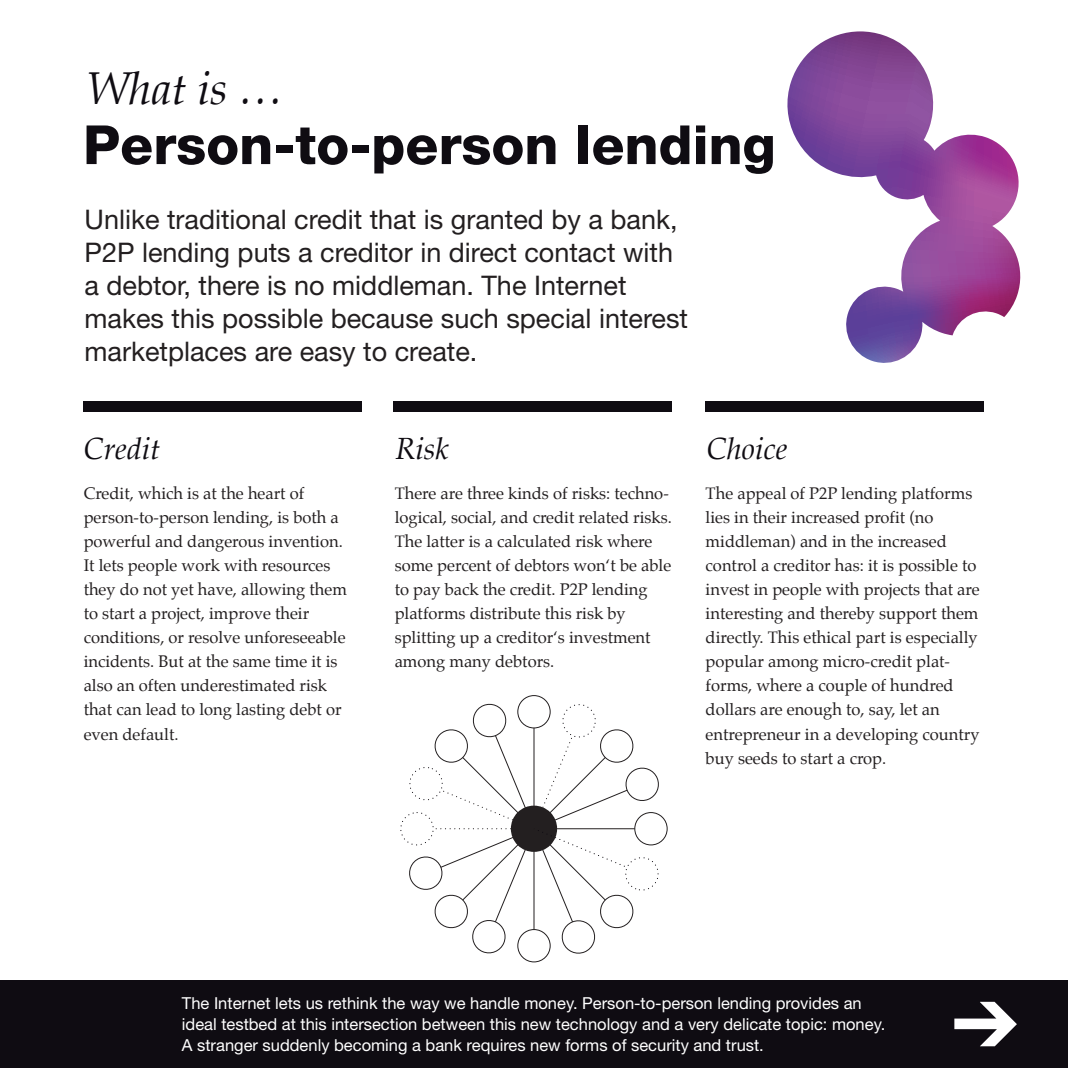
<style>
.page{position:relative;width:1068px;height:1068px;background:#fff}
.page>*{position:absolute;margin:0;border:0;box-sizing:border-box;transform-origin:0 0}
.t1{font:800 54px "Helvetica Neue";color:#0f0c12}
.t2{font:italic 45px "Palatino";color:#0f0c12}
.t3{font:italic 30px "Palatino";color:#0f0c12}
.t4{font:27px/33.2px "Helvetica Neue";color:#231f20}
.t5{font:16.5px/24.2px "Palatino";color:#231f20}
.t6{font:16.5px/21.1px "Helvetica Neue";color:#fff}
</style>
<div class="page">
<div style="left:634px;top:812px;width:33px;height:33px;border:1px solid #231f20;border-radius:50%"></div>
<div style="left:517px;top:929px;width:33px;height:32px;border:1px solid #231f20;border-radius:50%"></div>
<div style="left:400px;top:811px;width:33px;height:34px;border:1px dashed #0f0c12;border-radius:50%"></div>
<div style="left:517px;top:695px;width:33px;height:33px;border:1px solid #231f20;border-radius:50%"></div>
<svg style="left:407px;top:701px;width:254px;height:254px"></svg>
<svg style="left:787px;top:31px;width:234px;height:332px"></svg>
<div style="left:0;top:980px;width:1067px;height:87px;background:#0f0c12"></div>
<div style="left:84px;top:400px;width:278px;height:11px;background:#0f0c12"></div>
<div style="left:393px;top:400px;width:279px;height:11px;background:#0f0c12"></div>
<div style="left:705px;top:400px;width:279px;height:11px;background:#0f0c12"></div>
<svg style="left:954px;top:1001px;width:62px;height:45px"></svg>
<h2 class="t2" style="left:86px;top:53px;width:199px">What is …</h2>
<h1 class="t1" style="left:83px;top:113px;width:694px">Person-to-person lending</h1>
<h3 class="t4" style="left:84px;top:202px;width:605px">Unlike traditional credit that is granted by a bank, P2P lending puts a creditor in direct contact with a debtor, there is no middleman. The Internet makes this possible because such special interest marketplaces are easy to create.</h3>
<h3 class="t3" style="left:84px;top:425px;width:78px">Credit</h3>
<h3 class="t3" style="left:395px;top:425px;width:55px">Risk</h3>
<h3 class="t3" style="left:706px;top:425px;width:82px">Choice</h3>
<p class="t5" style="left:84px;top:480px;width:265px">Credit, which is at the heart of person-to-person lending, is both a powerful and dangerous invention.<br>It lets people work with resources they do not yet have, allowing them to start a project, improve their conditions, or resolve unforeseeable incidents. But at the same time it is also an often underestimated risk that can lead to long lasting debt or even default.</p>
<p class="t5" style="left:394px;top:480px;width:279px">There are three kinds of risks: techno&shy;logical, social, and credit related risks.<br>The latter is a calculated risk where some percent of debtors won‘t be able to pay back the credit. P2P lending platforms distribute this risk by splitting up a creditor‘s investment among many debtors.</p>
<p class="t5" style="left:705px;top:480px;width:275px">The appeal of P2P lending platforms lies in their increased profit (no middleman) and in the increased control a creditor has: it is possible to invest in people with projects that are interesting and thereby support them directly. This ethical part is especially popular among micro-credit plat&shy;forms, where a couple of hundred dollars are enough to, say, let an entrepreneur in a developing country buy seeds to start a crop.</p>
<p class="t6" style="left:182px;top:991px;width:704px">The Internet lets us rethink the way we handle money. Person-to-person lending provides an ideal testbed at this intersection between this new technology and a very delicate topic: money.<br>A stranger suddenly becoming a bank requires new forms of security and trust.</p>
</div>
